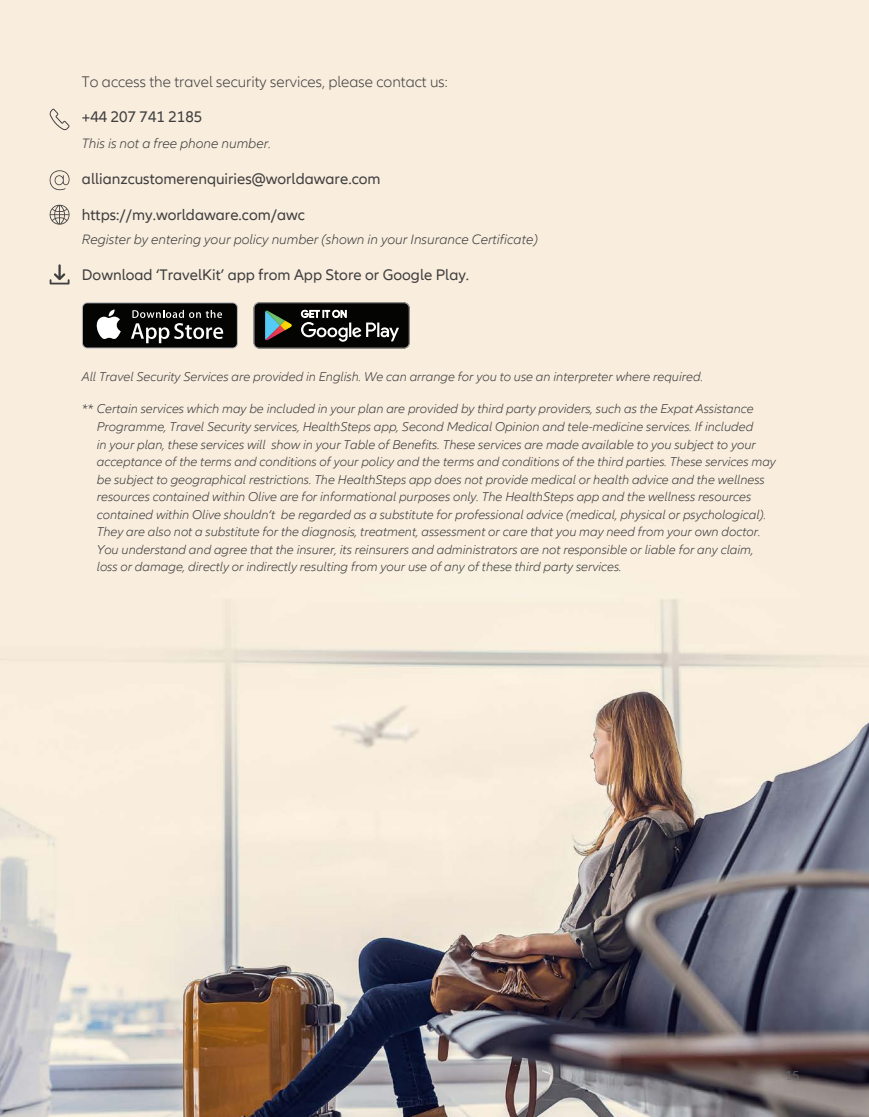
<style>
.page{position:relative;width:869px;height:1117px;background:#fff}
.page>*{position:absolute;margin:0;border:0;box-sizing:border-box;transform-origin:0 0}
.Normal_1{font:15.75px "Allianz Neo";color:#3e3e3f}
.Normal_1-2{font:300 15.75px "Allianz Neo";color:#3e3e3f}
.Normal_1-3{font:italic 300 14px "Allianz Neo";color:#3e3e3f}
.Normal_1-4{font:italic 300 13.12px/17.5px "Allianz Neo";color:#3e3e3f}
.t1{font:300 13.12px "Allianz Neo";color:#6c6d70}
</style>
<div class="page">
<img style="left:0;top:0;width:868px;height:1116px">
<svg style="left:49px;top:109px;width:21px;height:21px"></svg>
<svg style="left:50px;top:170px;width:19px;height:20px"></svg>
<svg style="left:50px;top:205px;width:19px;height:19px"></svg>
<svg style="left:50px;top:264px;width:19px;height:20px"></svg>
<svg style="left:82px;top:302px;width:156px;height:46px"></svg>
<div style="left:83px;top:303px;width:154px;height:44px;background:#040503;border-radius:4px"></div>
<svg style="left:96px;top:309px;width:25px;height:30px"></svg>
<svg style="left:131px;top:310px;width:92px;height:33px"></svg>
<svg style="left:253px;top:302px;width:156px;height:46px;background:#2e312e"></svg>
<p class="Normal_1-2" style="left:82px;top:72px;width:367px">To access the travel security services, please contact us:</p>
<p class="Normal_1" style="left:82px;top:108px;width:122px">+44 207 741 2185</p>
<p class="Normal_1-3" style="left:82px;top:136px;width:190px">This is not a free phone number.</p>
<p class="Normal_1" style="left:82px;top:170px;width:300px">allianzcustomerenquiries@worldaware.com</p>
<p class="Normal_1" style="left:82px;top:206px;width:224px">https://my.worldaware.com/awc</p>
<p class="Normal_1-3" style="left:82px;top:232px;width:457px">Register by entering your policy number (shown in your Insurance Certificate)</p>
<p class="Normal_1" style="left:82px;top:266px;width:388px">Download ‘TravelKit’ app from App Store or Google Play.</p>
<p class="Normal_1-4" style="left:82px;top:368px;width:622px">All Travel Security Services are provided in English. We can arrange for you to use an interpreter where required.</p>
<p class="Normal_1-4" style="left:97px;top:400px;width:680px;text-indent:-15px">** Certain services which may be included in your plan are provided by third party providers, such as the Expat Assistance Programme, Travel Security services, HealthSteps app, Second Medical Opinion and tele-medicine services. If included<br>in your plan, these services will show in your Table of Benefits. These services are made available to you subject to your acceptance of the terms and conditions of your policy and the terms and conditions of the third parties. These services may be subject to geographical restrictions. The HealthSteps app does not provide medical or health advice and the wellness resources contained within Olive are for informational purposes only. The HealthSteps app and the wellness resources contained within Olive shouldn’t be regarded as a substitute for professional advice (medical, physical or psychological).<br>They are also not a substitute for the diagnosis, treatment, assessment or care that you may need from your own doctor.<br>You understand and agree that the insurer, its reinsurers and administrators are not responsible or liable for any claim, loss or damage, directly or indirectly resulting from your use of any of these third party services.</p>
<p class="t1" style="left:785px;top:1067px;width:16px">15</p>
</div>
